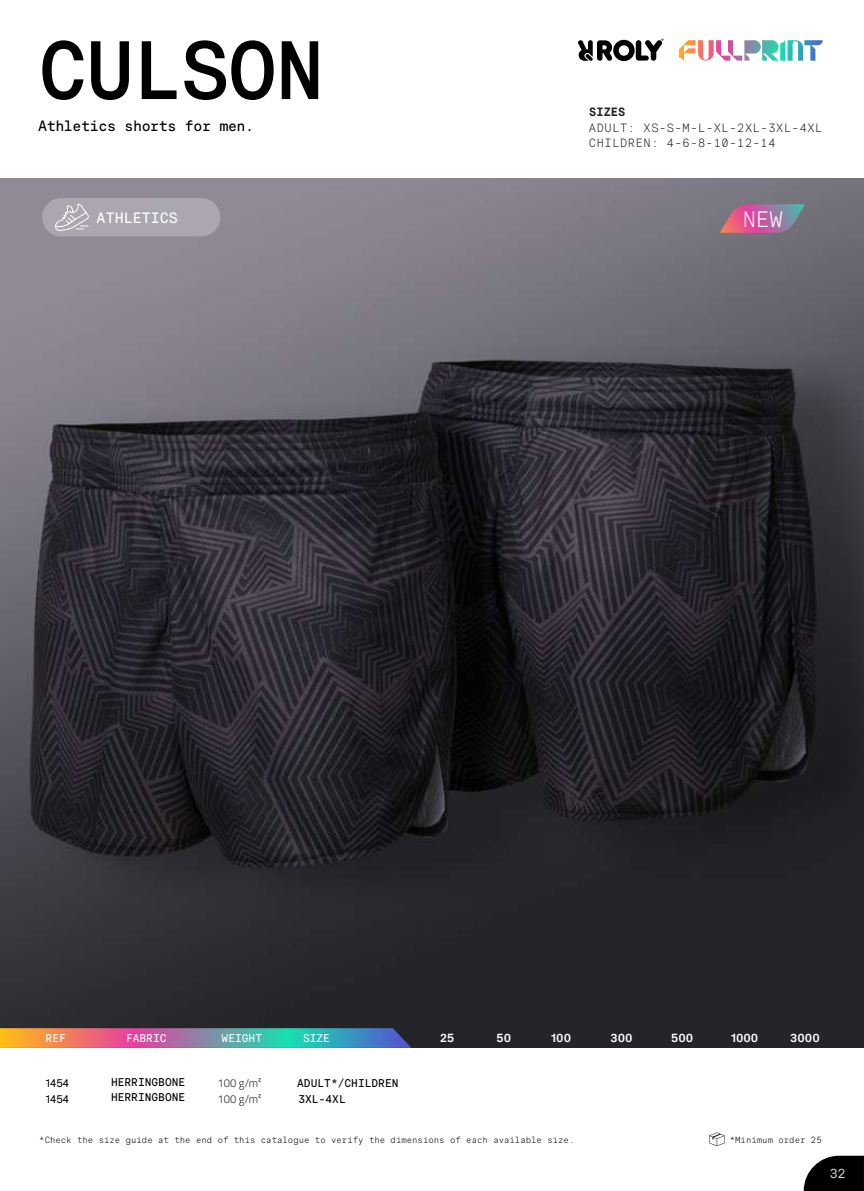
<style>
.page{position:relative;width:864px;height:1191px;background:#fff}
.page>*{position:absolute;margin:0;border:0;box-sizing:border-box;transform-origin:0 0}
.t1{font:600 82.5px "RM Mono";letter-spacing:-.025em;color:#000}
.t2{font:300 22.2px "RM Mono";color:#fff}
.t3{font:15px "RM Mono";letter-spacing:-.025em;color:#000}
.t4{font:15px "RM Mono";color:#fff}
.t5{font:13.5px "Px Grotesk Pan";color:#c7c5c7}
.t6{font:300 12px/15.5px "RM Mono";letter-spacing:.05em;color:#222221}
.t7{font:700 12px "Px Grotesk Pan";color:#fff}
.t8{font:700 12px "RM Mono";color:#222221}
.t9{font:11.25px "RM Mono";color:#000}
.t10{font:11.25px "RM Mono";color:#fff}
.t11{font:300 11.25px/15.5px "Cairo";color:#000}
.t12{font:11.25px/15.5px "Px Grotesk Pan";color:#000}
.t13{font:300 9px "RM Mono";color:#000}
</style>
<div class="page">
<img style="left:0;top:179px;width:863px;height:868px">
<div style="left:42px;top:198px;width:178px;height:38px;background:#aba6af;border-radius:19px"></div>
<svg style="left:803px;top:1155px;width:60px;height:36px;background:#272727"></svg>
<svg style="left:0;top:1028px;width:411px;height:20px;background:#8c8a90"></svg>
<svg style="left:55px;top:203px;width:34px;height:28px"></svg>
<svg style="left:719px;top:204px;width:85px;height:29px;background:#ab6b93"></svg>
<svg style="left:578px;top:39px;width:85px;height:22px"></svg>
<svg style="left:679px;top:40px;width:143px;height:21px"></svg>
<svg style="left:709px;top:1132px;width:15px;height:14px"></svg>
<h1 class="t1" style="left:38px;top:22px;width:288px">CULSON</h1>
<h3 class="t3" style="left:38px;top:117px;width:218px">Athletics shorts for men.</h3>
<h3 class="t4" style="left:97px;top:209px;width:82px">ATHLETICS</h3>
<h3 class="t8" style="left:589px;top:105px;width:37px">SIZES</h3>
<h3 class="t6" style="left:588px;top:120px;width:235px">ADULT: XS-S-M-L-XL-2XL-3XL-4XL<br>CHILDREN: 4-6-8-10-12-14</h3>
<h2 class="t2" style="left:742px;top:206px;width:42px">NEW</h2>
<p class="t10" style="left:126px;top:1031px;width:42px">FABRIC</p>
<p class="t10" style="left:221px;top:1031px;width:42px">WEIGHT</p>
<p class="t10" style="left:303px;top:1031px;width:28px">SIZE</p>
<p class="t10" style="left:46px;top:1031px;width:22px">REF</p>
<p class="t12" style="left:46px;top:1075px;width:25px">1454<br>1454</p>
<p class="t11" style="left:217px;top:1075px;width:45px">100 g/m²<br>100 g/m²</p>
<p class="t9" style="left:111px;top:1075px;width:76px">HERRINGBONE</p>
<p class="t9" style="left:297px;top:1077px;width:103px">ADULT*/CHILDREN</p>
<p class="t9" style="left:111px;top:1090px;width:76px">HERRINGBONE</p>
<p class="t9" style="left:298px;top:1092px;width:49px">3XL-4XL</p>
<h3 class="t7" style="left:440px;top:1030px;width:16px">25</h3>
<h3 class="t7" style="left:496px;top:1030px;width:16px">50</h3>
<h3 class="t7" style="left:551px;top:1030px;width:21px">100</h3>
<h3 class="t7" style="left:610px;top:1030px;width:24px">300</h3>
<h3 class="t7" style="left:671px;top:1030px;width:23px">500</h3>
<h3 class="t7" style="left:730px;top:1030px;width:29px">1000</h3>
<h3 class="t7" style="left:790px;top:1030px;width:31px">3000</h3>
<p class="t13" style="left:39px;top:1134px;width:536px">*Check the size guide at the end of this catalogue to verify the dimensions of each available size.</p>
<p class="t13" style="left:729px;top:1134px;width:93px">*Minimum order 25</p>
<h3 class="t5" style="left:829px;top:1164px;width:17px">32</h3>
</div>
